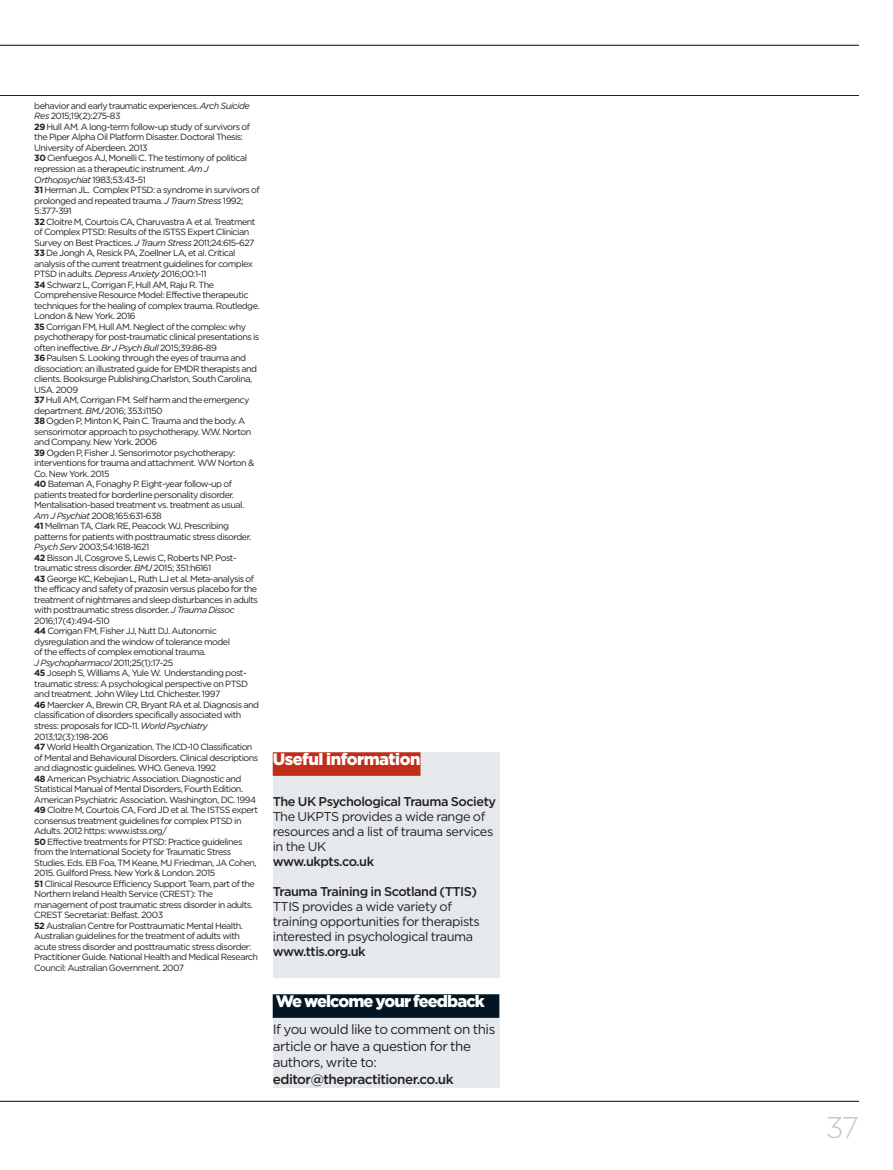
<style>
.page{position:relative;width:893px;height:1170px;background:#fff}
.page>*{position:absolute;margin:0;border:0;box-sizing:border-box;transform-origin:0 0}
.t1{font:300 30px "Gotham";color:#c7c8ca}
.t2{font:900 16.5px "Gotham";letter-spacing:-.055em;color:#fff}
.t3{font:900 16.5px "Gotham";letter-spacing:-.03em;color:#fff}
.t4{font:13.5px/16.5px "Gotham";letter-spacing:-.035em;color:#231f20}
.t5{font:500 13.5px "Gotham";letter-spacing:-.035em;color:#231f20}
.t6{font:12.75px/15px "Gotham";letter-spacing:-.035em;color:#231f20}
.t7{font:500 12.75px "Gotham";letter-spacing:-.035em;color:#231f20}
.t8{font:9px/10.5px "Gotham";letter-spacing:-.055em;color:#231f20}
.s1{font-style:italic}
.s2{font-weight:700}
</style>
<div class="page">
<hr style="left:0;top:45px;width:859px;height:1px;background:#231f20">
<hr style="left:0;top:95px;width:859px;height:1px;background:#231f20">
<hr style="left:0;top:1100px;width:859px;height:1px;background:#231f20">
<div style="left:273px;top:752px;width:226px;height:225px;background:#e5e9eb"></div>
<div style="left:273px;top:752px;width:147px;height:23px;background:#c02d19"></div>
<div style="left:273px;top:994px;width:226px;height:93px;background:#e5e9eb"></div>
<div style="left:273px;top:994px;width:226px;height:23px;background:#011622"></div>
<p class="t8" style="left:34px;top:101px;width:227px">behavior and early traumatic experiences. <span class="s1">Arch Suicide Res</span> 2015;19(2):275-83<br><span class="s2">29</span> Hull AM. A long-term follow-up study of survivors of the Piper Alpha Oil Platform Disaster. Doctoral Thesis:<br>University of Aberdeen. 2013<br><span class="s2">30</span> Cienfuegos AJ, Monelli C. The testimony of political repression as a therapeutic instrument. <span class="s1">Am J Orthopsychiat</span> 1983;53:43-51<br><span class="s2">31</span> Herman JL. Complex PTSD: a syndrome in survivors of prolonged and repeated trauma. <span class="s1">J Traum Stress</span> 1992; 5:377-391<br><span class="s2">32</span> Cloitre M, Courtois CA, Charuvastra A et al. Treatment of Complex PTSD: Results of the ISTSS Expert Clinician Survey on Best Practices. <span class="s1">J Traum Stress</span> 2011;24:615-627<br><span class="s2">33</span> De Jongh A, Resick PA, Zoellner LA, et al. Critical analysis of the current treatment guidelines for complex PTSD in adults. <span class="s1">Depress Anxiety</span> 2016;00:1-11<br><span class="s2">34</span> Schwarz L, Corrigan F, Hull AM, Raju R. The Comprehensive Resource Model: Effective therapeutic techniques for the healing of complex trauma. Routledge.<br>London &amp; New York. 2016<br><span class="s2">35</span> Corrigan FM, Hull AM. Neglect of the complex: why psychotherapy for post-traumatic clinical presentations is often ineffective. <span class="s1">Br J Psych Bull</span> 2015;39:86-89<br><span class="s2">36</span> Paulsen S. Looking through the eyes of trauma and dissociation: an illustrated guide for EMDR therapists and clients. Booksurge Publishing.Charlston, South Carolina, USA. 2009<br><span class="s2">37</span> Hull AM, Corrigan FM. Self harm and the emergency department. <span class="s1">BMJ</span> 2016; 353:i1150<br><span class="s2">38</span> Ogden P, Minton K, Pain C. Trauma and the body. A sensorimotor approach to psychotherapy. W.W. Norton and Company. New York. 2006<br><span class="s2">39</span> Ogden P, Fisher J. Sensorimotor psychotherapy: interventions for trauma and attachment. WW Norton &amp; Co. New York. 2015<br><span class="s2">40</span> Bateman A, Fonaghy P. Eight-year follow-up of patients treated for borderline personality disorder.<br>Mentalisation-based treatment vs. treatment as usual.<br><span class="s1">Am J Psychiat</span> 2008;165:631-638<br><span class="s2">41</span> Mellman TA, Clark RE, Peacock WJ. Prescribing patterns for patients with posttraumatic stress disorder.<br><span class="s1">Psych Serv</span> 2003;54:1618-1621<br><span class="s2">42</span> Bisson JI, Cosgrove S, Lewis C, Roberts NP. Post&shy;traumatic stress disorder. <span class="s1">BMJ</span> 2015; 351:h6161<br><span class="s2">43</span> George KC, Kebejian L, Ruth LJ et al. Meta-analysis of the efficacy and safety of prazosin versus placebo for the treatment of nightmares and sleep disturbances in adults with posttraumatic stress disorder. <span class="s1">J Trauma Dissoc </span>2016;17(4):494-510<br><span class="s2">44</span> Corrigan FM, Fisher JJ, Nutt DJ. Autonomic dysregulation and the window of tolerance model<br>of the effects of complex emotional trauma.<br><span class="s1">J Psychopharmacol</span> 2011;25(1):17-25<br><span class="s2">45</span> Joseph S, Williams A, Yule W. Understanding post&shy;traumatic stress: A psychological perspective on PTSD and treatment. John Wiley Ltd. Chichester. 1997<br><span class="s2">46</span> Maercker A, Brewin CR, Bryant RA et al. Diagnosis and classification of disorders specifically associated with stress: proposals for ICD-11. <span class="s1">World Psychiatry </span>2013;12(3):198-206<br><span class="s2">47</span> World Health Organization. The ICD-10 Classification of Mental and Behavioural Disorders. Clinical descriptions and diagnostic guidelines. WHO. Geneva. 1992<br><span class="s2">48</span> American Psychiatric Association. Diagnostic and Statistical Manual of Mental Disorders, Fourth Edition.<br>American Psychiatric Association. Washington, DC. 1994<br><span class="s2">49</span> Cloitre M, Courtois CA, Ford JD et al. The ISTSS expert consensus treatment guidelines for complex PTSD in Adults. 2012 https: www.istss.org/<br><span class="s2">50</span> Effective treatments for PTSD: Practice guidelines from the International Society for Traumatic Stress Studies. Eds. EB Foa, TM Keane, MJ Friedman, JA Cohen, 2015. Guilford Press. New York &amp; London. 2015<br><span class="s2">51</span> Clinical Resource Efficiency Support Team, part of the Northern Ireland Health Service (CREST): The management of post traumatic stress disorder in adults.<br>CREST Secretariat: Belfast. 2003<br><span class="s2">52</span> Australian Centre for Posttraumatic Mental Health.<br>Australian guidelines for the treatment of adults with acute stress disorder and posttraumatic stress disorder:<br>Practitioner Guide. National Health and Medical Research Council: Australian Government. 2007</p>
<h2 class="t3" style="left:273px;top:753px;width:149px">Useful information</h2>
<h3 class="t7" style="left:273px;top:796px;width:225px">The UK Psychological Trauma Society</h3>
<h3 class="t6" style="left:273px;top:809px;width:222px">The UKPTS provides a wide range of resources and a list of trauma services in the UK</h3>
<h3 class="t7" style="left:273px;top:856px;width:103px">www.ukpts.co.uk</h3>
<h3 class="t7" style="left:273px;top:886px;width:206px">Trauma Training in Scotland (TTIS)</h3>
<h3 class="t6" style="left:273px;top:899px;width:209px">TTIS provides a wide variety of training opportunities for therapists interested in psychological trauma</h3>
<h3 class="t7" style="left:273px;top:947px;width:94px">www.ttis.org.uk</h3>
<h2 class="t2" style="left:276px;top:995px;width:211px">We welcome your feedback</h2>
<h3 class="t4" style="left:273px;top:1022px;width:224px">If you would like to comment on this article or have a question for the authors, write to:</h3>
<h3 class="t5" style="left:273px;top:1074px;width:182px">editor@thepractitioner.co.uk</h3>
<h1 class="t1" style="left:825px;top:1116px;width:35px">37</h1>
</div>
